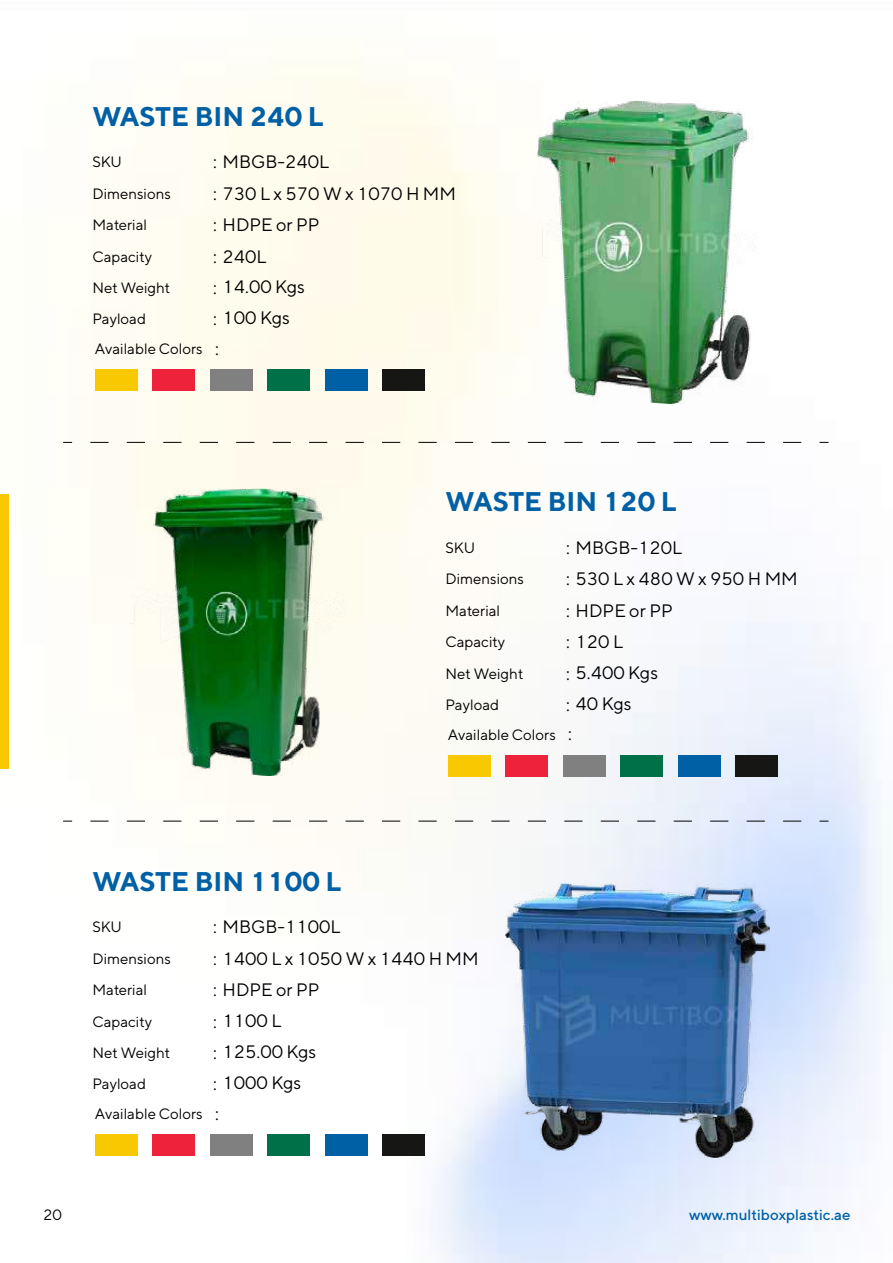
<style>
.page{position:relative;width:893px;height:1263px;background:#fff}
.page>*{position:absolute;margin:0;border:0;box-sizing:border-box;transform-origin:0 0}
.t1{font:700 27px "TT Norms";color:#0060a5}
.t2{font:18px/31.2px "TT Norms";color:#000}
.t3{font:15px/31.5px "TT Norms";color:#000}
.t4{font:500 15px "TT Norms";color:#0060a5}
.s1{font-size:18px}
</style>
<div class="page">
<img style="left:0;top:53px;width:889px;height:1210px">
<div style="left:0;top:494px;width:8px;height:274px;background:#f8c800"></div>
<svg style="left:90px;top:821px;width:720px;height:1px"></svg>
<svg style="left:90px;top:442px;width:720px;height:1px"></svg>
<div style="left:95px;top:370px;width:43px;height:21px;background:#f8c800"></div>
<div style="left:152px;top:370px;width:43px;height:21px;background:#ee223a"></div>
<div style="left:210px;top:370px;width:42px;height:21px;background:#808080"></div>
<div style="left:267px;top:370px;width:43px;height:21px;background:#007048"></div>
<div style="left:325px;top:370px;width:42px;height:21px;background:#0060a5"></div>
<div style="left:382px;top:370px;width:43px;height:21px;background:#161615"></div>
<div style="left:448px;top:755px;width:43px;height:21px;background:#f8c800"></div>
<div style="left:505px;top:755px;width:43px;height:21px;background:#ee223a"></div>
<div style="left:563px;top:755px;width:42px;height:21px;background:#808080"></div>
<div style="left:620px;top:755px;width:43px;height:21px;background:#007048"></div>
<div style="left:678px;top:755px;width:42px;height:21px;background:#0060a5"></div>
<div style="left:735px;top:755px;width:43px;height:21px;background:#161615"></div>
<div style="left:95px;top:1134px;width:43px;height:22px;background:#f8c800"></div>
<div style="left:152px;top:1134px;width:43px;height:22px;background:#ee223a"></div>
<div style="left:210px;top:1134px;width:42px;height:22px;background:#808080"></div>
<div style="left:267px;top:1134px;width:43px;height:22px;background:#007048"></div>
<div style="left:325px;top:1134px;width:42px;height:22px;background:#0060a5"></div>
<div style="left:382px;top:1134px;width:43px;height:22px;background:#161615"></div>
<img style="left:537px;top:101px;width:221px;height:302px">
<img style="left:130px;top:488px;width:218px;height:288px">
<img style="left:505px;top:883px;width:265px;height:275px">
<h1 class="t1" style="left:92px;top:99px;width:233px">WASTE BIN 240 L</h1>
<p class="t3" style="left:92px;top:146px;width:31px">SKU</p>
<p class="t3" style="left:92px;top:177px;width:80px">Dimensions<br>Material<br>Capacity<br>Net Weight</p>
<p class="t2" style="left:213px;top:146px;width:118px">: MBGB-240L</p>
<p class="t2" style="left:213px;top:177px;width:244px">: 730 L x 570 W x 1070 H MM : HDPE or PP<br>: 240L<br>: 14.00 Kgs</p>
<p class="t3" style="left:92px;top:303px;width:55px">Payload</p>
<p class="t2" style="left:213px;top:302px;width:78px">: 100 Kgs</p>
<p class="t3" style="left:95px;top:333px;width:125px">Available Colors <span class="s1">:</span></p>
<h1 class="t1" style="left:92px;top:864px;width:250px">WASTE BIN 1100 L</h1>
<p class="t3" style="left:92px;top:911px;width:31px">SKU</p>
<p class="t2" style="left:213px;top:911px;width:129px">: MBGB-1100L</p>
<h1 class="t1" style="left:445px;top:485px;width:233px">WASTE BIN 120 L</h1>
<p class="t3" style="left:445px;top:531px;width:31px">SKU</p>
<p class="t3" style="left:445px;top:563px;width:80px">Dimensions<br>Material<br>Capacity<br>Net Weight</p>
<p class="t2" style="left:566px;top:531px;width:118px">: MBGB-120L</p>
<p class="t2" style="left:566px;top:563px;width:233px">: 530 L x 480 W x 950 H MM : HDPE or PP<br>: 120 L<br>: 5.400 Kgs</p>
<p class="t3" style="left:445px;top:688px;width:55px">Payload</p>
<p class="t2" style="left:566px;top:687px;width:67px">: 40 Kgs</p>
<p class="t3" style="left:448px;top:718px;width:125px">Available Colors <span class="s1">:</span></p>
<p class="t3" style="left:92px;top:942px;width:80px">Dimensions<br>Material<br>Capacity<br>Net Weight</p>
<p class="t2" style="left:213px;top:942px;width:267px">: 1400 L x 1050 W x 1440 H MM : HDPE or PP<br>: 1100 L<br>: 125.00 Kgs</p>
<p class="t3" style="left:92px;top:1068px;width:55px">Payload</p>
<p class="t2" style="left:213px;top:1067px;width:90px">: 1000 Kgs</p>
<p class="t3" style="left:95px;top:1097px;width:125px">Available Colors <span class="s1">:</span></p>
<p class="t3" style="left:43px;top:1199px;width:20px">20</p>
<p class="t4" style="left:689px;top:1206px;width:163px">www.multiboxplastic.ae</p>
</div>
